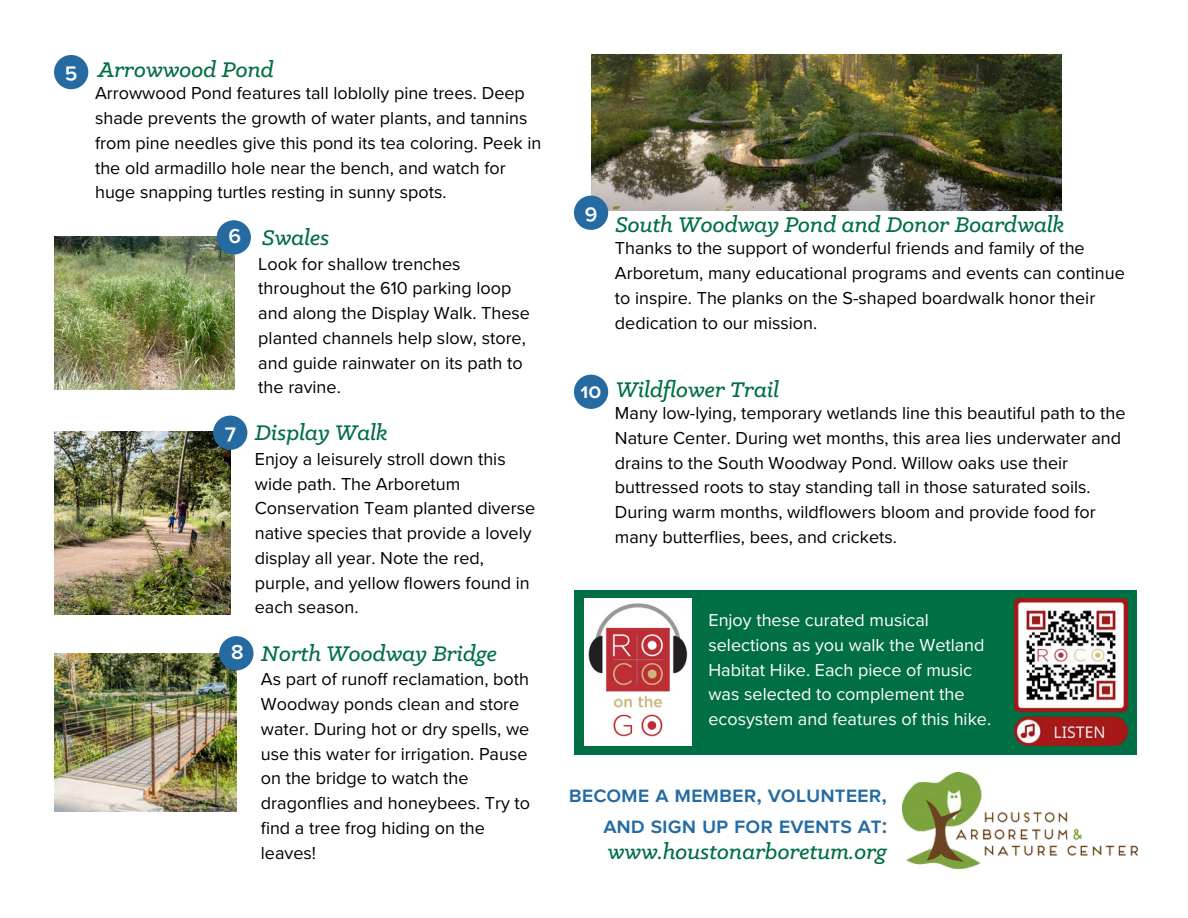
<style>
.page{position:relative;width:1188px;height:918px;background:#fff}
.page>*{position:absolute;margin:0;border:0;box-sizing:border-box;transform-origin:0 0}
.t1{font:italic 500 24px "Klinic Slab";color:#006f44}
.t2{font:600 22.5px/31.5px "Proxima Nova S";color:#256ba2;text-align:right}
.t3{font:600 21px "Proxima Nova S";color:#fff}
.t4{font:18px/24.8px "Proxima Nova";color:#000}
.t5{font:18px/24.8px "Proxima Nova";color:#fff}
.s1{font-family:"Proxima Nova S";font-weight:600;font-style:normal;font-size:21px;color:#fff}
</style>
<div class="page">
<div style="left:574px;top:375px;width:34px;height:34px;background:#256ba2;border-radius:50%"></div>
<img style="left:902px;top:773px;width:235px;height:95px">
<div style="left:574px;top:590px;width:563px;height:164px;background:#006f44"></div>
<img style="left:584px;top:599px;width:107px;height:146px">
<img style="left:1014px;top:599px;width:114px;height:146px">
<img style="left:591px;top:55px;width:470px;height:155px">
<div style="left:574px;top:196px;width:34px;height:34px;background:#256ba2;border-radius:50%"></div>
<div style="left:54px;top:55px;width:34px;height:34px;background:#256ba2;border-radius:50%"></div>
<img style="left:54px;top:236px;width:180px;height:153px">
<div style="left:217px;top:220px;width:34px;height:35px;background:#256ba2;border-radius:50%"></div>
<img style="left:54px;top:432px;width:177px;height:182px">
<div style="left:213px;top:416px;width:34px;height:34px;background:#256ba2;border-radius:50%"></div>
<img style="left:54px;top:653px;width:182px;height:159px">
<div style="left:219px;top:636px;width:35px;height:34px;background:#256ba2;border-radius:50%"></div>
<p class="t3" style="left:65px;top:59px;width:14px">5</p>
<h1 class="t1" style="left:98px;top:59px;width:177px">Arrowwood Pond</h1>
<p class="t4" style="left:95px;top:82px;width:448px">Arrowwood Pond features tall loblolly pine trees. Deep shade prevents the growth of water plants, and tannins from pine needles give this pond its tea coloring. Peek in the old armadillo hole near the bench, and watch for huge snapping turtles resting in sunny spots.</p>
<h1 class="t1" style="left:228px;top:227px;width:102px"><span class="s1">6</span> Swales</h1>
<p class="t4" style="left:258px;top:252px;width:273px">Look for shallow trenches throughout the 610 parking loop and along the Display Walk. These planted channels help slow, store, and guide rainwater on its path to the ravine.</p>
<h1 class="t1" style="left:225px;top:422px;width:164px"><span class="s1">7</span> Display Walk</h1>
<p class="t4" style="left:255px;top:447px;width:282px">Enjoy a leisurely stroll down this wide path. The Arboretum<br>Conservation Team planted diverse native species that provide a lovely display all year. Note the red, purple, and yellow flowers found in each season.</p>
<h1 class="t1" style="left:231px;top:643px;width:268px"><span class="s1">8</span> North Woodway Bridge</h1>
<p class="t4" style="left:261px;top:668px;width:271px">As part of runoff reclamation, both<br>Woodway ponds clean and store water. During hot or dry spells, we use this water for irrigation. Pause on the bridge to watch the dragonflies and honeybees. Try to find a tree frog hiding on the leaves!</p>
<p class="t3" style="left:585px;top:199px;width:14px">9</p>
<h1 class="t1" style="left:615px;top:214px;width:451px">South Woodway Pond and Donor Boardwalk</h1>
<p class="t4" style="left:615px;top:237px;width:511px">Thanks to the support of wonderful friends and family of the Arboretum, many educational programs and events can continue to inspire. The planks on the S-shaped boardwalk honor their dedication to our mission.</p>
<p class="t3" style="left:581px;top:378px;width:22px">10</p>
<h1 class="t1" style="left:616px;top:379px;width:165px">Wildflower Trail</h1>
<p class="t4" style="left:615px;top:402px;width:512px">Many low-lying, temporary wetlands line this beautiful path to the Nature Center. During wet months, this area lies underwater and drains to the South Woodway Pond. Willow oaks use their buttressed roots to stay standing tall in those saturated soils.<br>During warm months, wildflowers bloom and provide food for many butterflies, bees, and crickets.</p>
<p class="t5" style="left:708px;top:609px;width:284px">Enjoy these curated musical selections as you walk the Wetland<br>Habitat Hike. Each piece of music was selected to complement the ecosystem and features of this hike.</p>
<p class="t2" style="left:569px;top:779px;width:320px">become a member, volunteer, and sign up for events at:</p>
<h1 class="t1" style="left:608px;top:841px;width:281px">www.houstonarboretum.org</h1>
</div>
